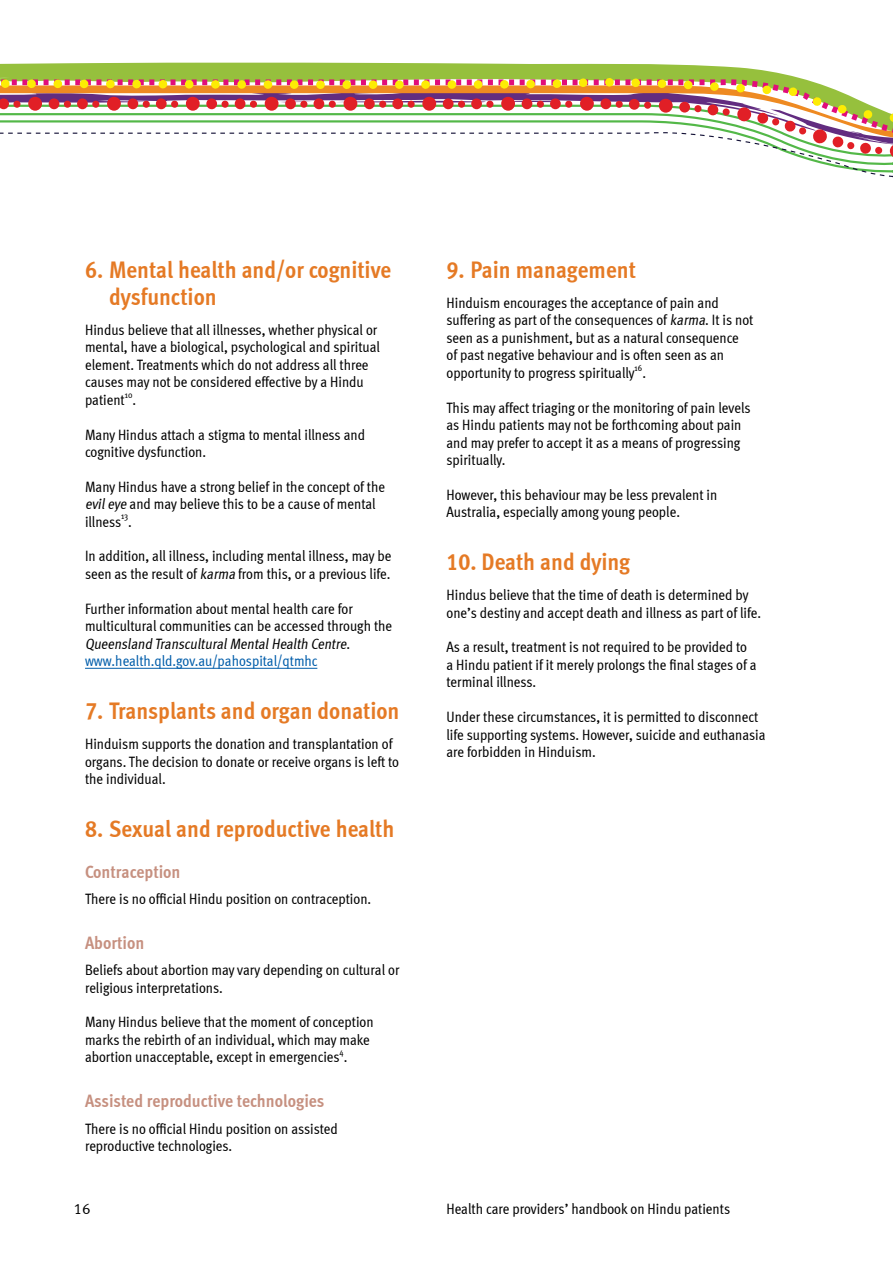
<style>
.page{position:relative;width:893px;height:1263px;background:#fff}
.page>*{position:absolute;margin:0;border:0;box-sizing:border-box;transform-origin:0 0}
.t1{font:24px/27px "Meta Cond Bold LF";color:#e57a25}
.t2{font:18px "Meta Cond Bold LF";color:#c69080}
.t3{font:15px/17.5px "Meta Cond";color:#000}
.t4{font:15px "Meta Normal LF";color:#000}
.t5{font:9px "Meta Cond";color:#000}
.s1{font-style:italic}
.s2{color:#005daa}
</style>
<div class="page">
<svg style="left:0;top:62px;width:893px;height:116px"></svg>
<hr style="left:85px;top:668px;width:232px;height:1px;background:#005daa">
<h1 class="t1" style="left:109px;top:255px;width:284px;text-indent:-24px">6. Mental health and/or cognitive dysfunction</h1>
<p class="t3" style="left:85px;top:321px;width:296px">Hindus believe that all illnesses, whether physical or mental, have a biological, psychological and spiritual element. Treatments which do not address all three causes may not be considered effective by a Hindu patient</p>
<p class="t5" style="left:125px;top:389px;width:9px">10</p>
<p class="t3" style="left:133px;top:391px;width:5px">.</p>
<p class="t3" style="left:85px;top:425px;width:281px">Many Hindus attach a stigma to mental illness and cognitive dysfunction.</p>
<p class="t3" style="left:85px;top:478px;width:302px">Many Hindus have a strong belief in the concept of the <span class="s1">evileye</span> and may believe this to be a cause of mental illness</p>
<p class="t5" style="left:121px;top:511px;width:8px">13</p>
<p class="t3" style="left:128px;top:513px;width:5px">.</p>
<p class="t3" style="left:85px;top:547px;width:308px">In addition, all illness, including mental illness, may be seen as the result of <span class="s1">karma</span> from this, or a previous life.</p>
<p class="t3" style="left:85px;top:599px;width:309px">Further information about mental health care for multicultural communities can be accessed through the <span class="s1">Queensland TransculturalMentalHealth Centre</span>. <span class="s2">www.health.qld.gov.au/pahospital/qtmhc</span></p>
<h1 class="t1" style="left:85px;top:697px;width:316px">7. Transplants and organ donation</h1>
<p class="t3" style="left:85px;top:735px;width:315px">Hinduism supports the donation and transplantation of organs. The decision to donate or receive organs is left to the individual.</p>
<h1 class="t1" style="left:85px;top:814px;width:311px">8. Sexual and reproductive health</h1>
<p class="t2" style="left:85px;top:861px;width:97px">Contraception</p>
<p class="t3" style="left:85px;top:889px;width:288px">There is no official Hindu position on contraception.</p>
<p class="t2" style="left:85px;top:932px;width:61px">Abortion</p>
<p class="t3" style="left:85px;top:961px;width:316px">Beliefs about abortion may vary depending on cultural or religious interpretations.</p>
<p class="t3" style="left:85px;top:1013px;width:290px">Many Hindus believe that the moment of conception marks the rebirth of an individual, which may make abortion unacceptable, except in emergencies .</p>
<p class="t5" style="left:340px;top:1046px;width:6px">4</p>
<p class="t2" style="left:85px;top:1091px;width:241px">Assisted reproductive technologies</p>
<p class="t3" style="left:85px;top:1119px;width:254px">There is no official Hindu position on assisted reproductive technologies.</p>
<h1 class="t1" style="left:446px;top:255px;width:191px">9. Pain management</h1>
<p class="t3" style="left:446px;top:294px;width:308px">Hinduism encourages the acceptance of pain and suffering as part of the consequences of <span class="s1">karma</span>. It is not seen as a punishment, but as a natural consequence<br>of past negative behaviour and is often seen as an opportunity to progress spiritually</p>
<p class="t5" style="left:635px;top:362px;width:9px">16</p>
<p class="t3" style="left:642px;top:364px;width:5px">.</p>
<p class="t3" style="left:446px;top:398px;width:306px">This may affect triaging or the monitoring of pain levels as Hindu patients may not be forthcoming about pain and may prefer to accept it as a means of progressing spiritually.</p>
<p class="t3" style="left:446px;top:486px;width:272px">However, this behaviour may be less prevalent in<br>Australia, especially among young people.</p>
<h1 class="t1" style="left:446px;top:548px;width:185px">10. Death and dying</h1>
<p class="t3" style="left:446px;top:586px;width:316px">Hindus believe that the time of death is determined by one’s destiny and accept death and illness as part of life.</p>
<p class="t3" style="left:446px;top:638px;width:312px">As a result, treatment is not required to be provided to a Hindu patient if it merely prolongs the final stages of a terminal illness.</p>
<p class="t3" style="left:446px;top:708px;width:320px">Under these circumstances, it is permitted to disconnect life supporting systems. However, suicide and euthanasia are forbidden in Hinduism.</p>
<p class="t4" style="left:74px;top:1200px;width:18px">16</p>
<p class="t3" style="left:446px;top:1200px;width:285px">Health care providers’ handbook on Hindu patients</p>
</div>
